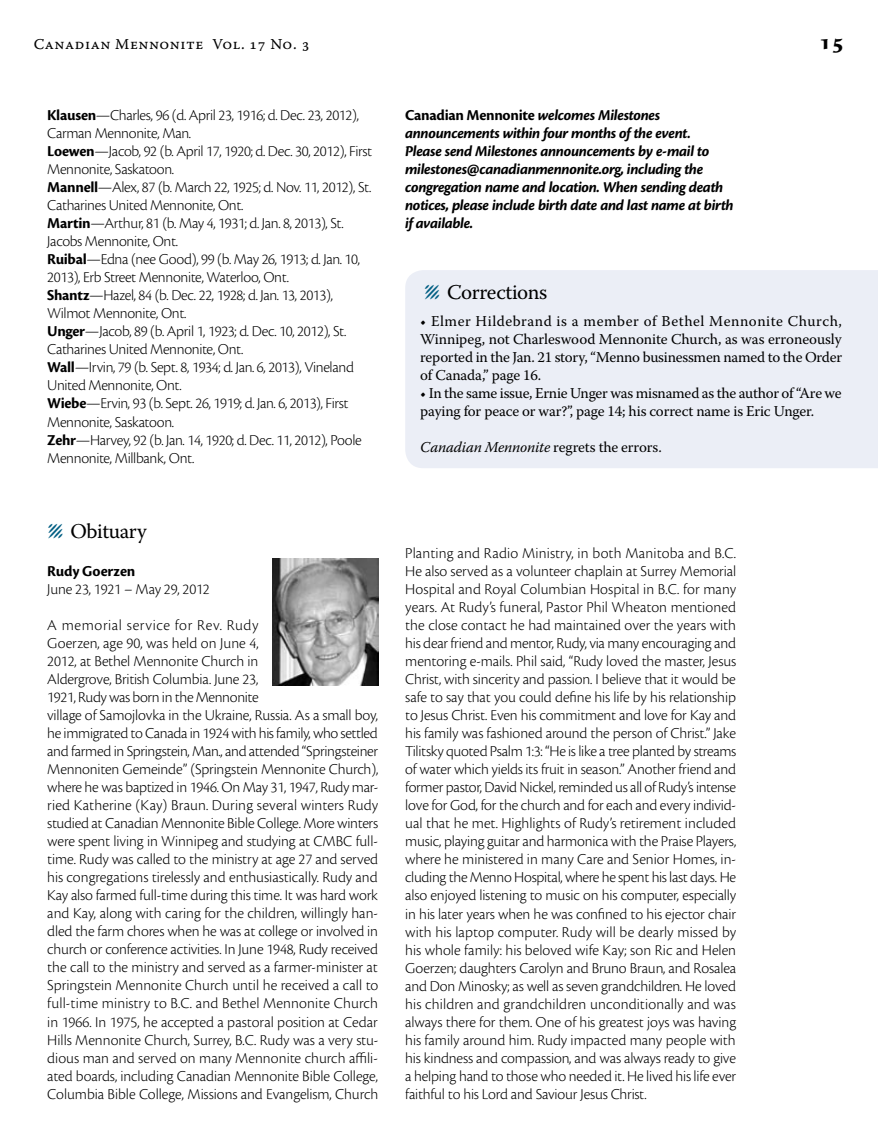
<style>
.page{position:relative;width:878px;height:1148px;background:#fff}
.page>*{position:absolute;margin:0;border:0;box-sizing:border-box;transform-origin:0 0}
.t1{font:21px "Warnock Pro";letter-spacing:-.02em;color:#000}
.t2{font:700 21px "Sava Pro";color:#000}
.t3{font:300 15.75px/18px "Cronos Pro";letter-spacing:-.015em;color:#000}
.t4{font:italic 700 15.75px/18px "Cronos Pro";letter-spacing:-.025em;color:#000}
.t5{font:700 15.75px "Cronos Pro";color:#000}
.t6{font:15px/18px "Warnock Pro";letter-spacing:-.015em;color:#000;text-align:justify}
.t7{font:italic 15px "Warnock Pro";letter-spacing:-.01em;color:#000}
.t8{font:15px "Warnock Pro Capt";letter-spacing:.035em;color:#000}
.s1{font-weight:700}
.s2{font-style:normal}
.s3{font-size:30px;color:#005e83}
</style>
<div class="page">
<div style="left:405px;top:270px;width:473px;height:198px;background:#ebeef6"></div>
<img style="left:272px;top:558px;width:106px;height:127px">
<p class="t8" style="left:34px;top:35px;width:277px">Canadian Mennonite Vol. 17 No. 3</p>
<h1 class="t2" style="left:819px;top:28px;width:27px">15</h1>
<p class="t3" style="left:47px;top:106px;width:326px"><span class="s1">Klausen</span>—Charles, 96 (d. April 23, 1916; d. Dec. 23, 2012), Carman Mennonite, Man.<br><span class="s1">Loewen</span>—Jacob, 92 (b. April 17, 1920; d. Dec. 30, 2012), First Mennonite, Saskatoon.<br><span class="s1">Mannell</span>—Alex, 87 (b. March 22, 1925; d. Nov. 11, 2012), St.<br>Catharines United Mennonite, Ont.<br><span class="s1">Martin</span>—Arthur, 81 (b. May 4, 1931; d. Jan. 8, 2013), St.<br>Jacobs Mennonite, Ont.<br><span class="s1">Ruibal</span>—Edna (nee Good), 99 (b. May 26, 1913; d. Jan. 10, 2013), Erb Street Mennonite, Waterloo, Ont.<br><span class="s1">Shantz</span>—Hazel, 84 (b. Dec. 22, 1928; d. Jan. 13, 2013), Wilmot Mennonite, Ont.<br><span class="s1">Unger</span>—Jacob, 89 (b. April 1, 1923; d. Dec. 10, 2012), St.<br>Catharines United Mennonite, Ont.<br><span class="s1">Wall</span>—Irvin, 79 (b. Sept. 8, 1934; d. Jan. 6, 2013), Vineland United Mennonite, Ont.<br><span class="s1">Wiebe</span>—Ervin, 93 (b. Sept. 26, 1919; d. Jan. 6, 2013), First Mennonite, Saskatoon.<br><span class="s1">Zehr</span>—Harvey, 92 (b. Jan. 14, 1920; d. Dec. 11, 2012), Poole Mennonite, Millbank, Ont.</p>
<p class="t4" style="left:405px;top:107px;width:330px"><span class="s2">Canadian Mennonite</span> welcomes Milestones announcements within four months of the event.<br>Please send Milestones announcements by e-mail to milestones@canadianmennonite.org, including the congregation name and location. When sending death notices, please include birth date and last name at birth if available.</p>
<h1 class="t1" style="left:424px;top:279px;width:125px"><span class="s3">Λ</span> Corrections</h1>
<p class="t6" style="left:420px;top:312px;width:423px">• Elmer Hildebrand is a member of Bethel Mennonite Church, Winnipeg, not Charleswood Mennonite Church, as was erroneously reported in the Jan. 21 story, “Menno businessmen named to the Order of Canada,” page 16.</p>
<p class="t6" style="left:420px;top:384px;width:423px">• In the same issue, Ernie Unger was misnamed as the author of “Are we paying for peace or war?”, page 14; his correct name is Eric Unger.</p>
<p class="t7" style="left:420px;top:438px;width:243px">Canadian Mennonite <span class="s2">regrets the errors.</span></p>
<h1 class="t1" style="left:47px;top:518px;width:101px"><span class="s3">Λ</span> Obituary</h1>
<p class="t5" style="left:47px;top:562px;width:90px">Rudy Goerzen</p>
<p class="t3" style="left:47px;top:580px;width:164px">June 23, 1921 – May 29, 2012</p>
<p class="t3" style="left:47px;top:616px;width:332px">A memorial service for Rev. Rudy<br>Goerzen, age 90, was held on June 4,<br>2012, at Bethel Mennonite Church in<br>Aldergrove, British Columbia. June 23,<br>1921, Rudy was born in the Mennonite<br>village of Samojlovka in the Ukraine, Russia. As a small boy, he immigrated to Canada in 1924 with his family, who settled and farmed in Springstein, Man., and attended “Springsteiner Mennoniten Gemeinde” (Springstein Mennonite Church), where he was baptized in 1946. On May 31, 1947, Rudy mar&shy;ried Katherine (Kay) Braun. During several winters Rudy studied at Canadian Mennonite Bible College. More winters were spent living in Winnipeg and studying at CMBC full&shy;time. Rudy was called to the ministry at age 27 and served his congregations tirelessly and enthusiastically. Rudy and Kay also farmed full-time during this time. It was hard work and Kay, along with caring for the children, willingly han&shy;dled the farm chores when he was at college or involved in church or conference activities. In June 1948, Rudy received the call to the ministry and served as a farmer-minister at Springstein Mennonite Church until he received a call to full-time ministry to B.C. and Bethel Mennonite Church in 1966. In 1975, he accepted a pastoral position at Cedar Hills Mennonite Church, Surrey, B.C. Rudy was a very stu&shy;dious man and served on many Mennonite church affili&shy;ated boards, including Canadian Mennonite Bible College, Columbia Bible College, Missions and Evangelism, Church</p>
<p class="t3" style="left:405px;top:544px;width:332px;text-align:justify">Planting and Radio Ministry, in both Manitoba and B.C.<br>He also served as a volunteer chaplain at Surrey Memorial Hospital and Royal Columbian Hospital in B.C. for many years. At Rudy’s funeral, Pastor Phil Wheaton mentioned the close contact he had maintained over the years with his dear friend and mentor, Rudy, via many encouraging and mentoring e-mails. Phil said, “Rudy loved the master, Jesus Christ, with sincerity and passion. I believe that it would be safe to say that you could define his life by his relationship to Jesus Christ. Even his commitment and love for Kay and his family was fashioned around the person of Christ.” Jake Tilitsky quoted Psalm 1:3: “He is like a tree planted by streams of water which yields its fruit in season.” Another friend and former pastor, David Nickel, reminded us all of Rudy’s intense love for God, for the church and for each and every individ&shy;ual that he met. Highlights of Rudy’s retirement included music, playing guitar and harmonica with the Praise Players, where he ministered in many Care and Senior Homes, in&shy;cluding the Menno Hospital, where he spent his last days. He also enjoyed listening to music on his computer, especially in his later years when he was confined to his ejector chair with his laptop computer. Rudy will be dearly missed by his whole family: his beloved wife Kay; son Ric and H elen Goerzen; daughters Carolyn and Bruno Braun, and Rosalea and Don Minosky; as well as seven grandchildren. He loved his children and grandchildren unconditionally and was always there for them. One of his greatest joys was having his family around him. Rudy impacted many people with his kindness and compassion, and was always ready to give a helping hand to those who needed it. He lived his life ever faithful to his Lord and Saviour Jesus Christ.</p>
</div>
